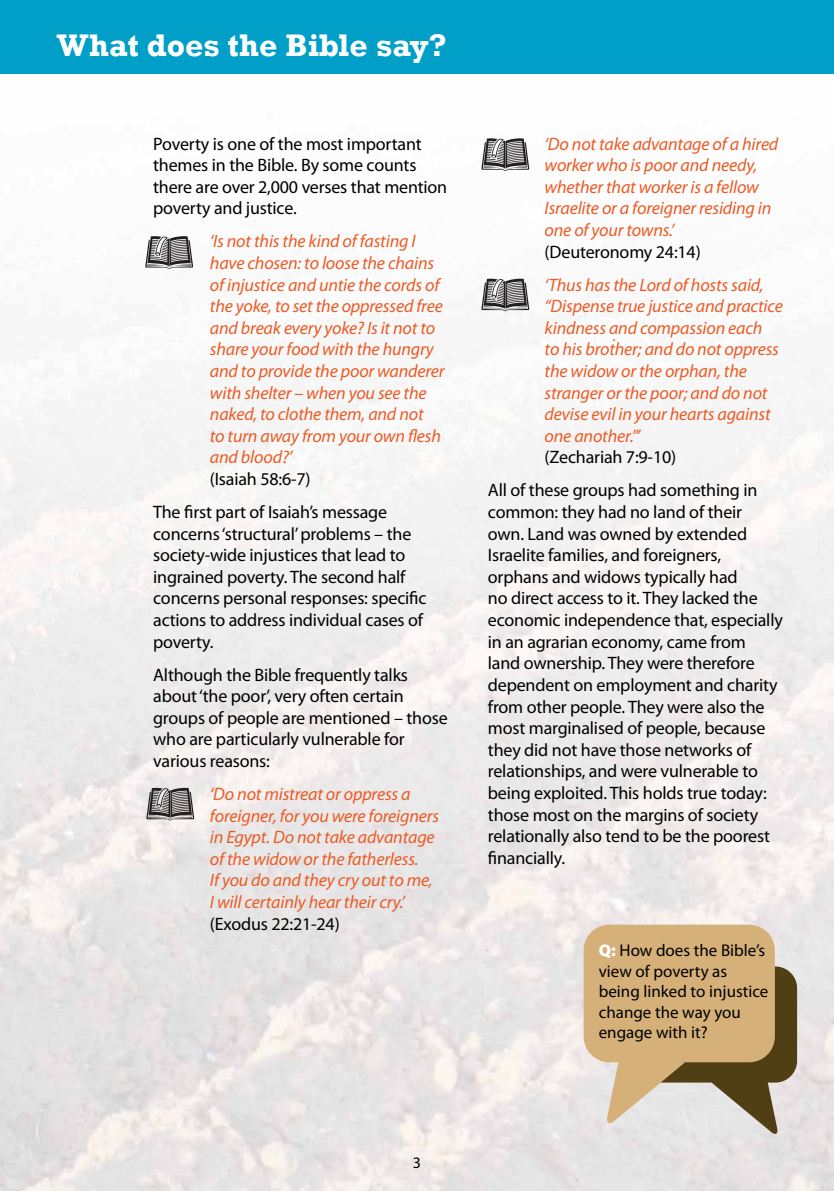
<style>
.page{position:relative;width:834px;height:1191px;background:#fff}
.page>*{position:absolute;margin:0;border:0;box-sizing:border-box;transform-origin:0 0}
.t1{font:700 32px "Rockwell";color:#fff}
.t2{font:18px/21.6px "Myriad Pro";letter-spacing:-.01em;color:#000}
.t3{font:italic 18px/21.6px "Myriad Pro";letter-spacing:-.01em;color:#eb5b25}
.t4{font:italic 18px "Minion Pro";color:#eb5b25}
.t5{font:17px/20.4px "Myriad Pro";color:#000}
.t6{font:16px "Myriad Pro";color:#000}
.s1{font-weight:900;color:#fff}
</style>
<div class="page">
<img style="left:0;top:167px;width:833px;height:1024px">
<div style="left:0;top:0;width:833px;height:74px;background:#009fc8"></div>
<svg style="left:481px;top:278px;width:48px;height:33px;background:#8c8a8a"></svg>
<svg style="left:583px;top:924px;width:214px;height:209px;background:#c7ad85"></svg>
<svg style="left:145px;top:236px;width:48px;height:33px;background:#8c8a8b"></svg>
<svg style="left:146px;top:787px;width:48px;height:33px;background:#868282"></svg>
<svg style="left:481px;top:138px;width:48px;height:33px;background:#8d8b8c"></svg>
<h1 class="t1" style="left:57px;top:26px;width:391px">What does the Bible say?</h1>
<p class="t2" style="left:153px;top:132px;width:295px">Poverty is one of the most important themes in the Bible. By some counts there are over 2,000 verses that mention poverty and justice.</p>
<p class="t3" style="left:210px;top:230px;width:236px">‘Is not this the kind of fasting I have chosen: to loose the chains of injustice and untie the cords of the yoke, to set the oppressed free and break every yoke? Is it not to share your food with the hungry and to provide the poor wanderer with shelter – when you see the naked, to clothe them, and not<br>to turn away from your own flesh and blood?’</p>
<p class="t2" style="left:153px;top:462px;width:235px;line-height:33px;text-indent:57px">(Isaiah 58:6-7)<br>The first part of Isaiah’s message</p>
<p class="t2" style="left:153px;top:522px;width:275px">concerns ‘structural’ problems – the society-wide injustices that lead to ingrained poverty. The second half concerns personal responses: specific actions to address individual cases of poverty.</p>
<p class="t2" style="left:153px;top:663px;width:296px">Although the Bible frequently talks about ‘the poor’, very often certain groups of people are mentioned – those who are particularly vulnerable for various reasons:</p>
<p class="t3" style="left:210px;top:783px;width:231px">‘Do not mistreat or oppress a foreigner, for you were foreigners in Egypt. Do not take advantage of the widow or the fatherless.<br>If you do and they cry out to me,<br>I will certainly hear their cry.’</p>
<p class="t2" style="left:210px;top:912px;width:131px">(Exodus 22:21-24)</p>
<p class="t3" style="left:544px;top:132px;width:235px">‘Do not take advantage of a hired worker who is poor and needy, whether that worker is a fellow<br>Israelite or a foreigner residing in one of your towns.’</p>
<p class="t2" style="left:544px;top:240px;width:158px">(Deuteronomy 24:14)</p>
<p class="t3" style="left:544px;top:273px;width:240px">‘Thus has the Lord of hosts said, “Dispense true justice and practice kindness and compassion each<br>to his brother; and do not oppress the widow or the orphan, the stranger or the poor; and do not devise evil in your hearts against one another.”’</p>
<p class="t2" style="left:488px;top:440px;width:271px;line-height:33px;text-indent:57px">(Zechariah 7:9-10)<br>All of these groups had something in</p>
<p class="t2" style="left:488px;top:501px;width:296px">common: they had no land of their<br>own. Land was owned by extended Israelite families, and foreigners, orphans and widows typically had<br>no direct access to it. They lacked the economic independence that, especially in an agrarian economy, came from<br>land ownership. They were therefore dependent on employment and charity from other people. They were also the most marginalised of people, because they did not have those networks of relationships, and were vulnerable to being exploited. This holds true today: those most on the margins of society relationally also tend to be the poorest financially.</p>
<p class="t4" style="left:612px;top:323px;width:6px">.</p>
<p class="t5" style="left:598px;top:940px;width:171px"><span class="s1">Q:</span> How does the Bible’s view of poverty as being linked to injustice change the way you engage with it?</p>
<p class="t6" style="left:413px;top:1152px;width:10px">3</p>
</div>
